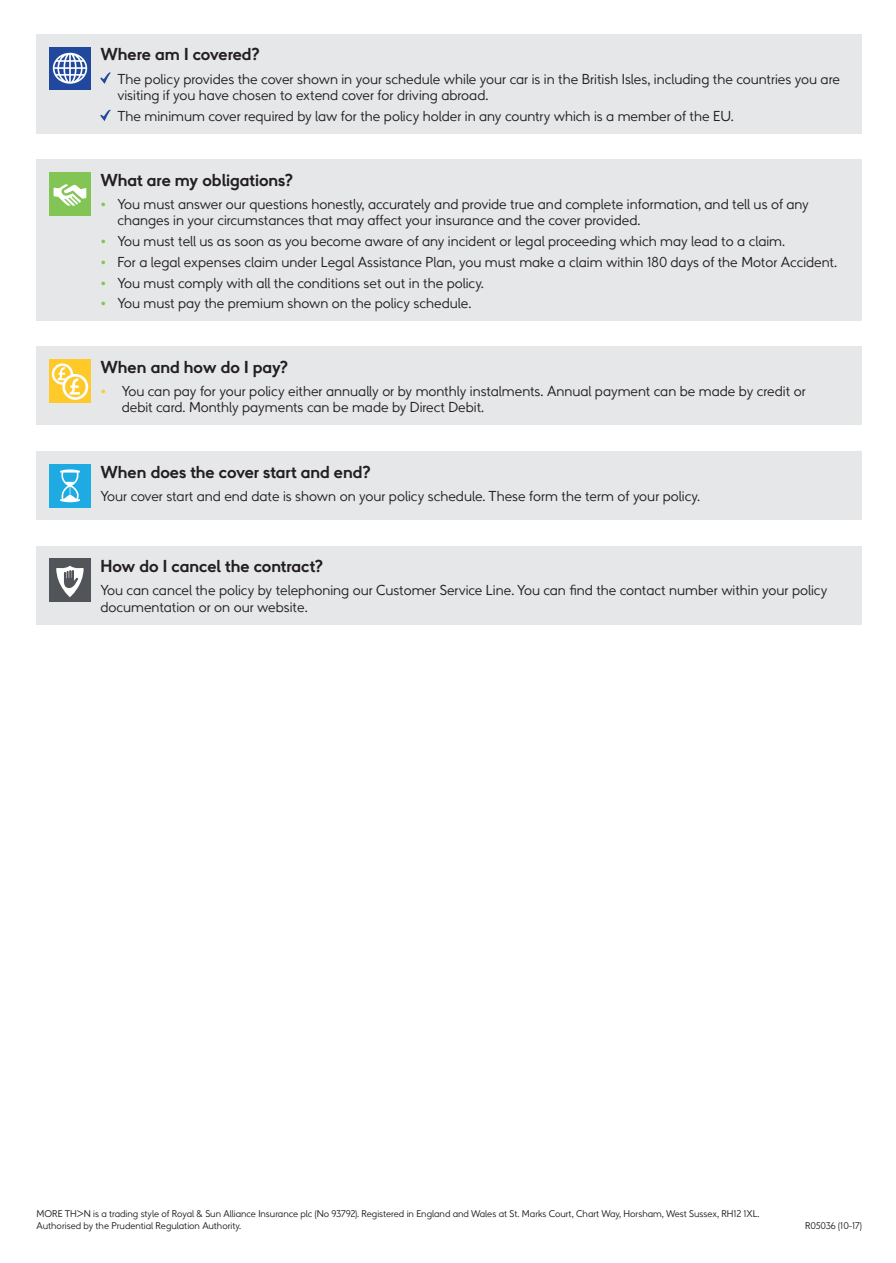
<style>
.page{position:relative;width:896px;height:1263px;background:#fff}
.page>*{position:absolute;margin:0;border:0;box-sizing:border-box;transform-origin:0 0}
.t1{font:700 18px "More Than Chevron";letter-spacing:-.005em;color:#231f20}
.t2{font:300 15px/16.5px "More Than Chevron";color:#231f20}
.t3{font:300 10.2px/12px "More Than Chevron";color:#231f20}
.s1{color:#83c555}
.s2{color:#fec929}
</style>
<div class="page">
<div style="left:37px;top:34px;width:824px;height:100px;background:#e6e7e9"></div>
<div style="left:49px;top:47px;width:41px;height:43px;background:#20489c"></div>
<svg style="left:53px;top:53px;width:34px;height:31px"></svg>
<svg style="left:100px;top:72px;width:11px;height:12px"></svg>
<svg style="left:100px;top:109px;width:11px;height:12px"></svg>
<div style="left:37px;top:159px;width:824px;height:162px;background:#e6e7e9"></div>
<div style="left:49px;top:172px;width:42px;height:43px;background:#83c555"></div>
<svg style="left:53px;top:184px;width:33px;height:22px"></svg>
<div style="left:37px;top:451px;width:824px;height:69px;background:#e6e7e9"></div>
<div style="left:49px;top:464px;width:42px;height:43px;background:#1eaae2"></div>
<svg style="left:60px;top:469px;width:20px;height:33px"></svg>
<div style="left:37px;top:546px;width:824px;height:78px;background:#e6e7e9"></div>
<div style="left:49px;top:558px;width:42px;height:44px;background:#515458"></div>
<svg style="left:56px;top:566px;width:28px;height:31px"></svg>
<div style="left:37px;top:346px;width:824px;height:79px;background:#e6e7e9"></div>
<div style="left:49px;top:359px;width:42px;height:44px;background:#fec929"></div>
<svg style="left:51px;top:363px;width:38px;height:37px"></svg>
<p class="t1" style="left:100px;top:45px;width:161px">Where am I covered?</p>
<p class="t2" style="left:117px;top:71px;width:724px">The policy provides the cover shown in your schedule while your car is in the British Isles, including the countries you are visiting if you have chosen to extend cover for driving abroad.</p>
<p class="t2" style="left:117px;top:108px;width:618px">The minimum cover required by law for the policy holder in any country which is a member of the EU.</p>
<p class="t1" style="left:100px;top:170px;width:194px">What are my obligations?</p>
<p class="t2" style="left:117px;top:196px;width:692px;text-indent:-17px"><span class="s1">•</span> You must answer our questions honestly, accurately and provide true and complete information, and tell us of any changes in your circumstances that may affect your insurance and the cover provided.</p>
<p class="t2" style="left:100px;top:233px;width:686px"><span class="s1">•</span> You must tell us as soon as you become aware of any incident or legal proceeding which may lead to a claim.</p>
<p class="t2" style="left:100px;top:254px;width:738px"><span class="s1">•</span> For a legal expenses claim under Legal Assistance Plan, you must make a claim within 180 days of the Motor Accident.</p>
<p class="t2" style="left:100px;top:275px;width:385px"><span class="s1">•</span> You must comply with all the conditions set out in the policy.</p>
<p class="t2" style="left:100px;top:296px;width:372px"><span class="s1">•</span> You must pay the premium shown on the policy schedule.</p>
<p class="t1" style="left:100px;top:357px;width:189px">When and how do I pay?</p>
<p class="t2" style="left:122px;top:383px;width:685px;text-indent:-21px"><span class="s2">•</span> You can pay for your policy either annually or by monthly instalments. Annual payment can be made by credit or debit card. Monthly payments can be made by Direct Debit.</p>
<p class="t1" style="left:100px;top:462px;width:272px">When does the cover start and end?</p>
<p class="t2" style="left:100px;top:488px;width:601px">Your cover start and end date is shown on your policy schedule. These form the term of your policy.</p>
<p class="t1" style="left:100px;top:556px;width:224px">How do I cancel the contract?</p>
<p class="t2" style="left:100px;top:582px;width:728px">You can cancel the policy by telephoning our Customer Service Line. You can find the contact number within your policy documentation or on our website.</p>
<p class="t3" style="left:37px;top:1208px;width:724px">MORE TH&gt;N is a trading style of Royal &amp; Sun Alliance Insurance plc (No 93792). Registered in England and Wales at St. Marks Court, Chart Way, Horsham, West Sussex, RH12 1XL.<br>Authorised by the Prudential Regulation Authority.</p>
<p class="t3" style="left:805px;top:1220px;width:58px">R05036 (10-17)</p>
</div>
